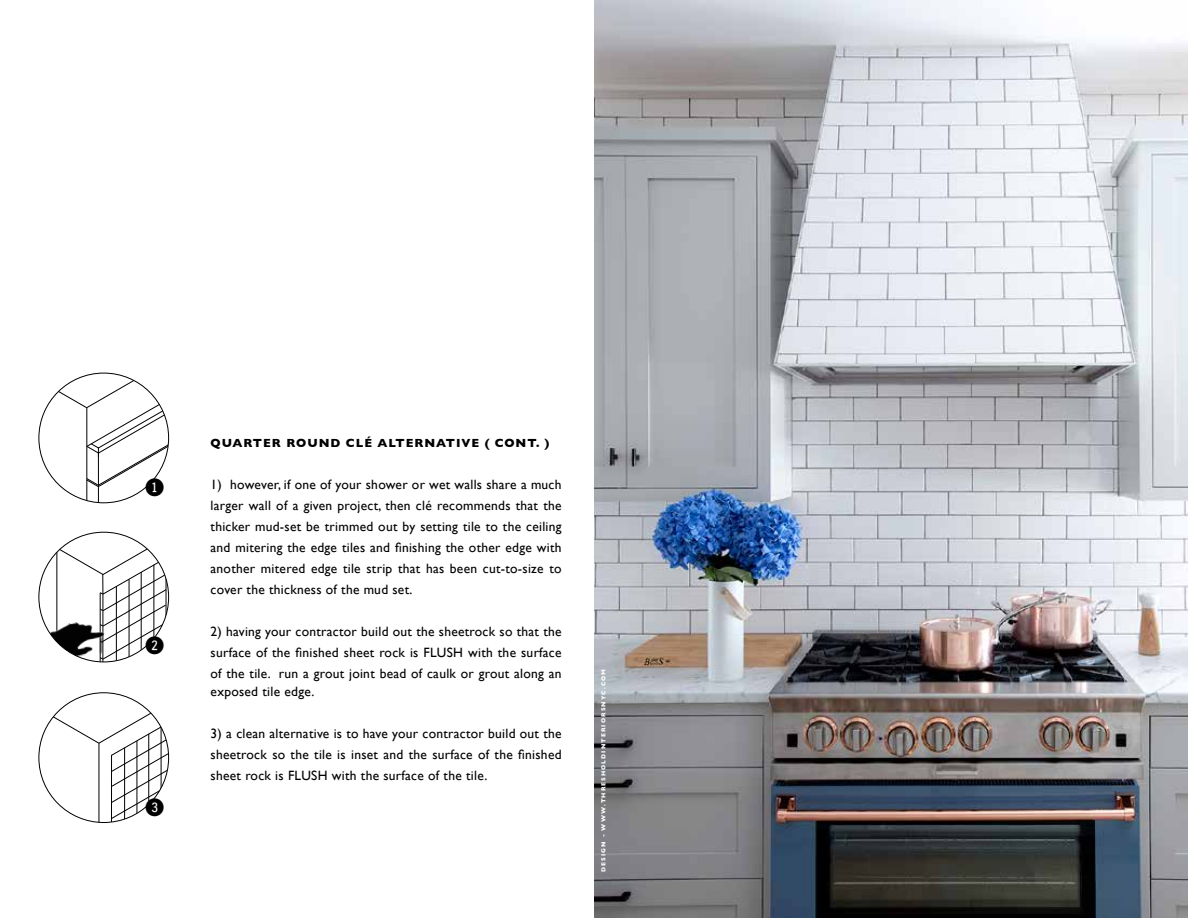
<style>
.page{position:relative;width:1188px;height:918px;background:#fff}
.page>*{position:absolute;margin:0;border:0;box-sizing:border-box;transform-origin:0 0}
.t1{font:24px "Fyra Numeric Circle Closed";color:#000}
.t2{font:13.5px/21px "Gill Sans";letter-spacing:.02em;color:#000;text-align:justify}
.t3{font:700 12px "Gill Sans";letter-spacing:.08em;color:#000}
.t4{font:700 6px "Gill Sans";letter-spacing:.18em;color:#fff}
</style>
<div class="page">
<img style="left:594px;top:0;width:594px;height:918px">
<svg style="left:40px;top:532px;width:129px;height:130px"></svg>
<svg style="left:39px;top:695px;width:130px;height:127px"></svg>
<svg style="left:40px;top:373px;width:129px;height:130px"></svg>
<h1 class="t1" style="left:145px;top:473px;width:21px">1</h1>
<h1 class="t1" style="left:145px;top:632px;width:21px">2</h1>
<h1 class="t1" style="left:145px;top:793px;width:21px">3</h1>
<p class="t3" style="left:211px;top:434px;width:340px">QUARTER ROUND CLÉ ALTERNATIVE ( CONT. )</p>
<p class="t2" style="left:211px;top:474px;width:353px">1) however, if one of your shower or wet walls share a much larger wall of a given project, then clé recommends that the thicker mud-set be trimmed out by setting tile to the ceiling and mitering the edge tiles and finishing the other edge with another mitered edge tile strip that has been cut-to-size to cover the thickness of the mud set.</p>
<p class="t2" style="left:211px;top:621px;width:353px">2) having your contractor build out the sheetrock so that the surface of the finished sheet rock is FLUSH with the surface of the tile. run a grout joint bead of caulk or grout along an</p>
<p class="t2" style="left:211px;top:681px;width:105px">exposed tile edge.</p>
<p class="t2" style="left:211px;top:723px;width:353px">3) a clean alternative is to have your contractor build out the sheetrock so the tile is inset and the surface of the finished sheet rock is FLUSH with the surface of the tile.</p>
<p class="t4" style="left:599px;top:872px;width:204px;rotate:-90deg">DESIGN - WWW.THRESHOLDINTERIORSNYC.COM</p>
</div>
